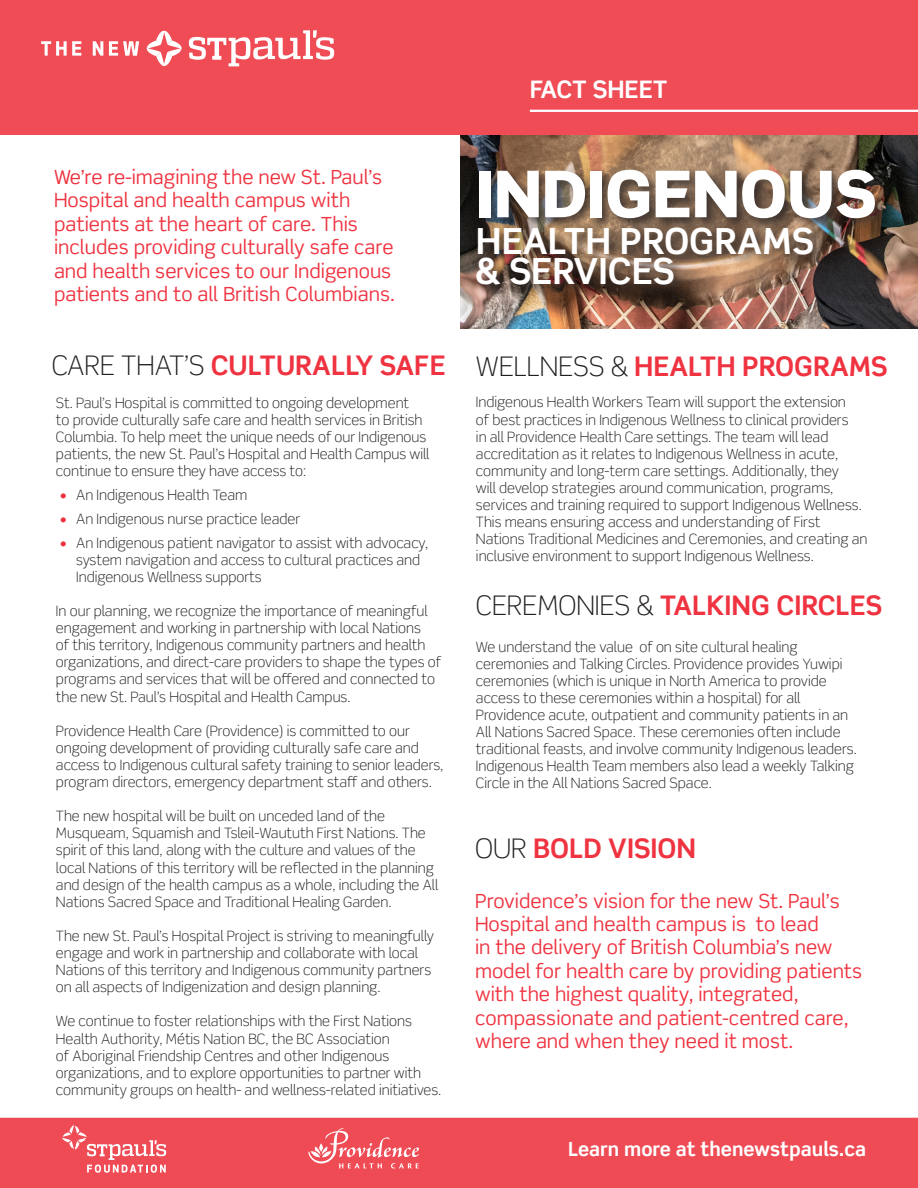
<style>
.page{position:relative;width:918px;height:1188px;background:#fff}
.page>*{position:absolute;margin:0;border:0;box-sizing:border-box;transform-origin:0 0}
.t1{font:900 64.5px "Scene Std";color:#fff}
.t2{font:700 36px/30px "Scene Std";color:#fff}
.t3{font:700 27px "Scene Std";color:#ef3340}
.t4{font:700 24.15px "Scene Std";color:#fff}
.t5{font:19.5px/23.4px "Scene Std";color:#ef3340}
.t6{font:700 19.5px "Scene Std";color:#fff}
.t7{font:300 14.25px/17.1px "Scene Std";color:#231f20}
.s1{font-weight:300;color:#231f20}
.s2{font-weight:500;color:#ef3340}
</style>
<div class="page">
<img style="left:461px;top:135px;width:457px;height:194px">
<div style="left:0;top:1118px;width:918px;height:70px;background:#ef4b55"></div>
<div style="left:0;top:0;width:918px;height:135px;background:#ef4c55"></div>
<hr style="left:530px;top:110px;width:388px;height:2px;background:#fff">
<svg style="left:41px;top:41px;width:40px;height:15px"></svg>
<svg style="left:93px;top:41px;width:10px;height:15px"></svg>
<svg style="left:109px;top:41px;width:30px;height:15px"></svg>
<svg style="left:189px;top:30px;width:145px;height:36px"></svg>
<svg style="left:146px;top:31px;width:36px;height:35px"></svg>
<svg style="left:308px;top:1128px;width:111px;height:40px;background:#f16971"></svg>
<svg style="left:61px;top:1124px;width:105px;height:49px;background:#f16972"></svg>
<div style="left:473px;top:167px;width:415px;height:130px;background:#231f20;opacity:.75"></div>
<p class="t5" style="left:54px;top:165px;width:342px">We’re re-imagining the new St. Paul’s Hospital and health campus with patients at the heart of care. This includes providing culturally safe care and health services to our Indigenous patients and to all British Columbians.</p>
<p class="t4" style="left:530px;top:74px;width:139px">FACT SHEET</p>
<p class="t1" style="left:476px;top:152px;width:402px">INDIGENOUS</p>
<p class="t2" style="left:476px;top:226px;width:339px">HEALTH PROGRAMS &amp; SERVICES</p>
<p class="t3" style="left:52px;top:348px;width:395px"><span class="s1">CARE THAT’S</span> CULTURALLY SAFE</p>
<p class="t3" style="left:476px;top:350px;width:413px"><span class="s1">WELLNESS &amp;</span> HEALTH PROGRAMS</p>
<p class="t7" style="left:56px;top:394px;width:375px">St. Paul’s Hospital is committed to ongoing development<br>to provide culturally safe care and health services in British Columbia. To help meet the unique needs of our Indigenous patients, the new St. Paul’s Hospital and Health Campus will continue to ensure they have access to:</p>
<p class="t7" style="left:60px;top:486px;width:189px"><span class="s2">•</span> An Indigenous Health Team</p>
<p class="t7" style="left:60px;top:510px;width:242px"><span class="s2">•</span> An Indigenous nurse practice leader</p>
<p class="t7" style="left:76px;top:534px;width:354px;text-indent:-16px"><span class="s2">•</span> An Indigenous patient navigator to assist with advocacy, system navigation and access to cultural practices and<br>Indigenous Wellness supports</p>
<p class="t7" style="left:56px;top:602px;width:387px">In our planning, we recognize the importance of meaningful engagement and working in partnership with local Nations<br>of this territory, Indigenous community partners and health organizations, and direct-care providers to shape the types of programs and services that will be offered and connected to the new St. Paul’s Hospital and Health Campus.</p>
<p class="t7" style="left:56px;top:722px;width:389px">Providence Health Care (Providence) is committed to our ongoing development of providing culturally safe care and access to Indigenous cultural safety training to senior leaders, program directors, emergency department staff and others.</p>
<p class="t7" style="left:56px;top:808px;width:384px">The new hospital will be built on unceded land of the Musqueam, Squamish and Tsleil-Waututh First Nations. The spirit of this land, along with the culture and values of the local Nations of this territory will be reflected in the planning and design of the health campus as a whole, including the All Nations Sacred Space and Traditional Healing Garden.</p>
<p class="t7" style="left:56px;top:927px;width:380px">The new St. Paul’s Hospital Project is striving to meaningfully engage and work in partnership and collaborate with local Nations of this territory and Indigenous community partners on all aspects of Indigenization and design planning.</p>
<p class="t7" style="left:56px;top:1013px;width:387px">We continue to foster relationships with the First Nations Health Authority, Métis Nation BC, the BC Association<br>of Aboriginal Friendship Centres and other Indigenous organizations, and to explore opportunities to partner with community groups on health- and wellness-related initiatives.</p>
<p class="t7" style="left:476px;top:394px;width:393px">Indigenous Health Workers Team will support the extension<br>of best practices in Indigenous Wellness to clinical providers<br>in all Providence Health Care settings. The team will lead accreditation as it relates to Indigenous Wellness in acute, community and long-term care settings. Additionally, they<br>will develop strategies around communication, programs, services and training required to support Indigenous Wellness.<br>This means ensuring access and understanding of First Nations Traditional Medicines and Ceremonies, and creating an inclusive environment to support Indigenous Wellness.</p>
<p class="t3" style="left:476px;top:588px;width:408px"><span class="s1">CEREMONIES &amp;</span> TALKING CIRCLES</p>
<p class="t7" style="left:476px;top:638px;width:382px">We understand the value of on site cultural healing ceremonies and Talking Circles. Providence provides Yuwipi ceremonies (which is unique in North America to provide access to these ceremonies within a hospital) for all Providence acute, outpatient and community patients in an All Nations Sacred Space. These ceremonies often include traditional feasts, and involve community Indigenous leaders.<br>Indigenous Health Team members also lead a weekly Talking Circle in the All Nations Sacred Space.</p>
<p class="t3" style="left:475px;top:832px;width:223px"><span class="s1">OUR</span> BOLD VISION</p>
<p class="t5" style="left:475px;top:889px;width:389px">Providence’s vision for the new St. Paul’s Hospital and health campus is to lead<br>in the delivery of British Columbia’s new model for health care by providing patients with the highest quality, integrated, compassionate and patient-centred care, where and when they need it most.</p>
<p class="t6" style="left:568px;top:1137px;width:300px">Learn more at thenewstpauls.ca</p>
</div>
